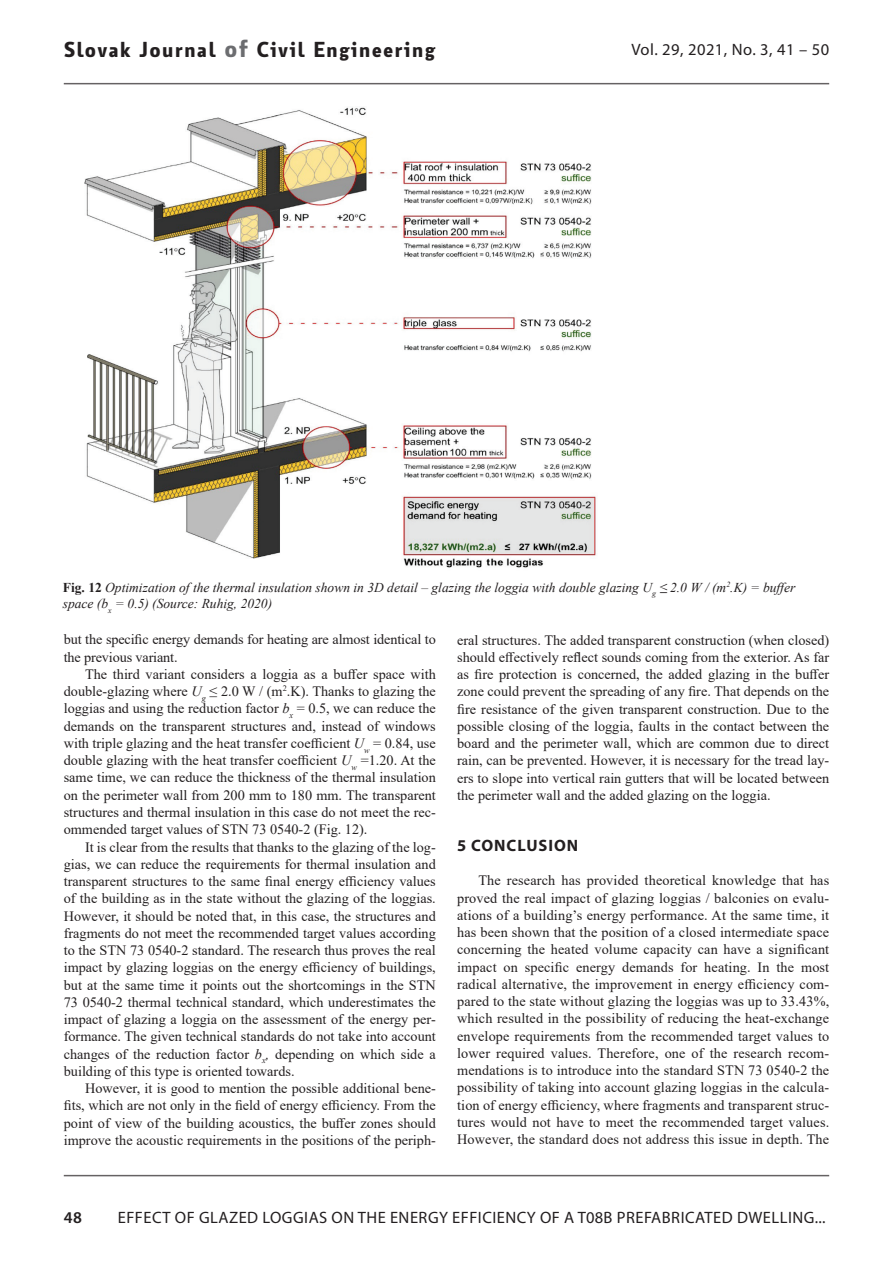
<style>
.page{position:relative;width:893px;height:1263px;background:#fff}
.page>*{position:absolute;margin:0;border:0;box-sizing:border-box;transform-origin:0 0}
.t1{font:700 21px "Botanika Demi CE";letter-spacing:.05em;color:#231f20}
.t2{font:16.5px "Myriad Pro";letter-spacing:.03em;color:#231f20}
.t3{font:700 16.5px "Myriad Pro";letter-spacing:.06em;color:#231f20}
.t4{font:600 16.5px "Myriad Pro";color:#231f20}
.t5{font:14.25px/17.2px "Times New Roman";color:#231f20;text-align:justify}
.t6{font:italic 13.5px/16.5px "Times New Roman";color:#231f20}
.s1{font-size:24px;color:#6c6d70}
.s2{font-weight:700;font-style:normal}
.s3{font-style:italic}
</style>
<div class="page">
<hr style="left:64px;top:83px;width:765px;height:1px;background:#231f20">
<hr style="left:64px;top:1175px;width:765px;height:1px;background:#231f20">
<img style="left:84px;top:107px;width:512px;height:461px">
<h1 class="t1" style="left:64px;top:37px;width:373px">Slovak Journal <span class="s1">of</span> Civil Engineering</h1>
<p class="t2" style="left:631px;top:39px;width:199px">Vol. 29, 2021, No. 3, 41 – 50</p>
<p class="t6" style="left:63px;top:579px;width:734px"><span class="s2">Fig. 12</span> Optimization of the thermal insulation shown in 3D detail – glazing the loggia with double glazing U<sub>g</sub> ≤ 2.0 W / (m<sup>2</sup>.K) = buffer space (b<sub>x</sub> = 0.5) (Source: Ruhig, 2020)</p>
<p class="t5" style="left:64px;top:631px;width:374px">but the specific energy demands for heating are almost identical to the previous variant.</p>
<p class="t5" style="left:64px;top:665px;width:374px;text-indent:21px">The third variant considers a loggia as a buffer space with double-glazing where <span class="s3">U</span><sub>g</sub> ≤ 2.0 W / (m<sup>2</sup>.K). Thanks to glazing the loggias and using the reduction factor <span class="s3">b</span><sub>x</sub> = 0.5, we can reduce the demands on the transparent structures and, instead of windows with triple glazing and the heat transfer coefficient <span class="s3">U</span><sub>w</sub> = 0.84, use double glazing with the heat transfer coefficient <span class="s3">U</span><sub>w</sub> =1.20. At the same time, we can reduce the thickness of the thermal insulation on the perimeter wall from 200 mm to 180 mm. The transparent structures and thermal insulation in this case do not meet the rec&shy;ommended target values of STN 73 0540-2 (Fig. 12).</p>
<p class="t5" style="left:64px;top:838px;width:374px;text-indent:21px">It is clear from the results that thanks to the glazing of the log&shy;gias, we can reduce the requirements for thermal insulation and transparent structures to the same final energy efficiency values of the building as in the state without the glazing of the loggias.<br>However, it should be noted that, in this case, the structures and fragments do not meet the recommended target values according to the STN 73 0540-2 standard. The research thus proves the real impact by glazing loggias on the energy efficiency of buildings, but at the same time it points out the shortcomings in the STN 73 0540-2 thermal technical standard, which underestimates the impact of glazing a loggia on the assessment of the energy per&shy;formance. The given technical standards do not take into account changes of the reduction factor <span class="s3">b</span><sub>x</sub><span class="s3">,</span> depending on which side a building of this type is oriented towards.</p>
<p class="t5" style="left:64px;top:1079px;width:374px;text-indent:21px">However, it is good to mention the possible additional bene&shy;fits, which are not only in the field of energy efficiency. From the point of view of the building acoustics, the buffer zones should improve the acoustic requirements in the positions of the periph-</p>
<p class="t5" style="left:457px;top:631px;width:374px">eral structures. The added transparent construction (when closed) should effectively reflect sounds coming from the exterior. As far as fire protection is concerned, the added glazing in the buffer zone could prevent the spreading of any fire. That depends on the fire resistance of the given transparent construction. Due to the possible closing of the loggia, faults in the contact between the board and the perimeter wall, which are common due to direct rain, can be prevented. However, it is necessary for the tread lay&shy;ers to slope into vertical rain gutters that will be located between the perimeter wall and the added glazing on the loggia.</p>
<p class="t3" style="left:457px;top:834px;width:123px">5 CONCLUSION</p>
<p class="t5" style="left:457px;top:871px;width:374px;text-indent:21px">The research has provided theoretical knowledge that has proved the real impact of glazing loggias / balconies on evalu&shy;ations of a building’s energy performance. At the same time, it has been shown that the position of a closed intermediate space concerning the heated volume capacity can have a significant impact on specific energy demands for heating. In the most radical alternative, the improvement in energy efficiency com&shy;pared to the state without glazing the loggias was up to 33.43%, which resulted in the possibility of reducing the heat-exchange envelope requirements from the recommended target values to lower required values. Therefore, one of the research recom&shy;mendations is to introduce into the standard STN 73 0540-2 the possibility of taking into account glazing loggias in the calcula&shy;tion of energy efficiency, where fragments and transparent struc&shy;tures would not have to meet the recommended target values.<br>However, the standard does not address this issue in depth. The</p>
<p class="t4" style="left:64px;top:1207px;width:20px">48</p>
<p class="t2" style="left:118px;top:1207px;width:709px">EFFECT OF GLAZED LOGGIAS ON THE ENERGY EFFICIENCY OF A T08B PREFABRICATED DWELLING...</p>
</div>
